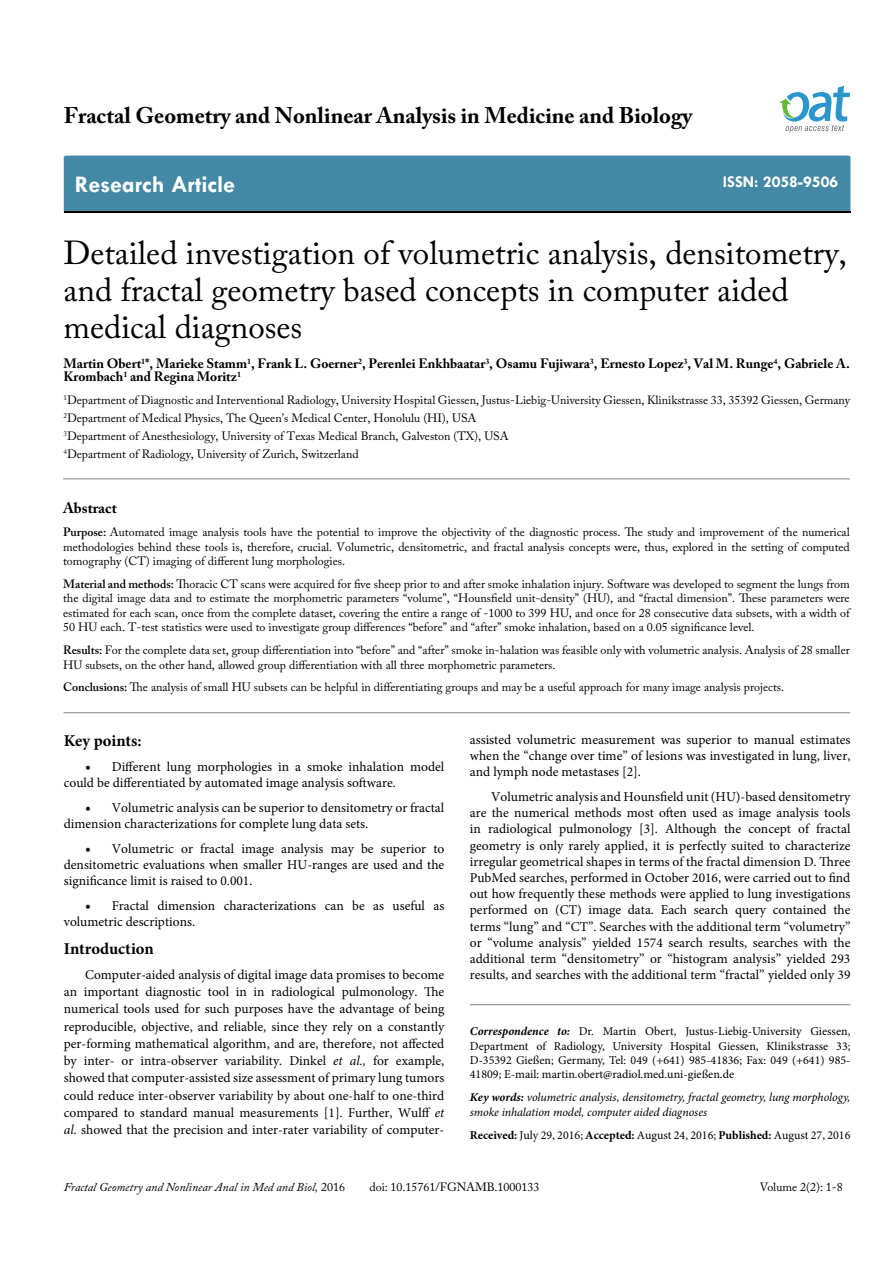
<style>
.page{position:relative;width:893px;height:1263px;background:#fff}
.page>*{position:absolute;margin:0;border:0;box-sizing:border-box;transform-origin:0 0}
.t1{font:33px/37.5px "Adobe Caslon Pro";color:#000}
.t2{font:700 24px "Tw Cen";color:#fff}
.t3{font:700 22.5px "Adobe Caslon Pro";color:#000}
.t4{font:700 16.5px "Minion Pro";color:#000}
.t5{font:700 16.5px "Tw Cen";color:#fff}
.t6{font:700 15px "Adobe Caslon Pro";color:#000}
.t7{font:13.5px/16.2px "Minion Pro";color:#000;text-align:justify}
.t8{font:700 13.5px/12.9px "Adobe Caslon Pro";color:#000}
.t9{font:12px/14.4px "Adobe Caslon Pro";color:#000}
.t10{font:12px/14.4px "Minion Pro";color:#000;text-align:justify}
.t11{font:italic 12px/14.4px "Minion Pro";letter-spacing:-.005em;color:#000}
.t12{font:italic 12px "Adobe Caslon Pro";color:#000}
.s1{font-weight:600}
.s2{font-size:15px}
.s3{font-style:italic}
.s4{font-weight:700;font-style:italic}
.s5{font-weight:700}
.s6{font-style:normal}
</style>
<div class="page">
<div style="left:64px;top:156px;width:786px;height:56px;background:#4389a5"></div>
<svg style="left:779px;top:86px;width:71px;height:47px"></svg>
<hr style="left:63px;top:479px;width:787px;height:1px;background:#808285">
<hr style="left:64px;top:712px;width:786px;height:1px;background:#808285">
<hr style="left:470px;top:1004px;width:380px;height:1px;background:#808285">
<h3 class="t3" style="left:64px;top:102px;width:630px">Fractal Geometry and Nonlinear Analysis in Medicine and Biology</h3>
<h2 class="t2" style="left:75px;top:170px;width:162px">Research Article</h2>
<p class="t5" style="left:723px;top:172px;width:117px">ISSN: 2058-9506</p>
<h1 class="t1" style="left:64px;top:233px;width:785px">Detailed investigation of volumetric analysis, densitometry, and fractal geometry based concepts in computer aided medical diagnoses</h1>
<p class="t8" style="left:64px;top:357px;width:788px">Martin Obert<sup>1</sup>*, Marieke Stamm<sup>1</sup>, Frank L. Goerner<sup>2</sup>, Perenlei Enkhbaatar<sup>3</sup>, Osamu Fujiwara<sup>3</sup>, Ernesto Lopez<sup>3</sup>, Val M. Runge<sup>4</sup>, Gabriele A.<br>Krombach<sup>1</sup> and Regina Moritz<sup>1</sup></p>
<p class="t9" style="left:64px;top:390px;width:788px;line-height:18px"><sup>1</sup>Department of Diagnostic and Interventional Radiology, University Hospital Giessen, Justus-Liebig-University Giessen, Klinikstrasse 33, 35392 Giessen, Germany <sup>2</sup>Department of Medical Physics, The Queen’s Medical Center, Honolulu (HI), USA<br><sup>3</sup>Department of Anesthesiology, University of Texas Medical Branch, Galveston (TX), USA<br><sup>4</sup>Department of Radiology, University of Zurich, Switzerland</p>
<p class="t6" style="left:63px;top:499px;width:55px">Abstract</p>
<p class="t9" style="left:63px;top:525px;width:788px;text-align:justify"><span class="s1">Purpose:</span> Automated image analysis tools have the potential to improve the objectivity of the diagnostic process. The study and improvement of the numerical methodologies behind these tools is, therefore, crucial. Volumetric, densitometric, and fractal analysis concepts were, thus, explored in the setting of computed tomography (CT) imaging of different lung morphologies.</p>
<p class="t9" style="left:63px;top:577px;width:788px;text-align:justify"><span class="s1">Material and methods:</span> Thoracic CT scans were acquired for five sheep prior to and after smoke inhalation injury. Software was developed to segment the lungs from the digital image data and to estimate the morphometric parameters “volume”, “Hounsfield unit-density” (HU), and “fractal dimension”. These parameters were estimated for each scan, once from the complete dataset, covering the entire a range of -1000 to 399 HU, and once for 28 consecutive data subsets, with a width of 50 HU each. T-test statistics were used to investigate group differences “before” and “after” smoke inhalation, based on a 0.05 significance level.</p>
<p class="t9" style="left:63px;top:643px;width:788px"><span class="s1">Results:</span> For the complete data set, group differentiation into “before” and “after” smoke in-halation was feasible only with volumetric analysis. Analysis of 28 smaller<br>HU subsets, on the other hand, allowed group differentiation with all three morphometric parameters.</p>
<p class="t9" style="left:63px;top:680px;width:723px"><span class="s1">Conclusions:</span> The analysis of small HU subsets can be helpful in differentiating groups and may be a useful approach for many image analysis projects.</p>
<p class="t4" style="left:64px;top:729px;width:79px">Key points:</p>
<p class="t7" style="left:64px;top:758px;width:382px;text-indent:21px"><span class="s2">•</span> Different lung morphologies in a smoke inhalation model could be differentiated by automated image analysis software.</p>
<p class="t7" style="left:64px;top:799px;width:382px;text-indent:21px"><span class="s2">•</span> Volumetric analysis can be superior to densitometry or fractal dimension characterizations for complete lung data sets.</p>
<p class="t7" style="left:64px;top:840px;width:382px;text-indent:21px"><span class="s2">•</span> Volumetric or fractal image analysis may be superior to densitometric evaluations when smaller HU-ranges are used and the significance limit is raised to 0.001.</p>
<p class="t7" style="left:64px;top:897px;width:382px;text-indent:21px"><span class="s2">•</span> Fractal dimension characterizations can be as useful as volumetric descriptions.</p>
<p class="t4" style="left:64px;top:937px;width:91px">Introduction</p>
<p class="t7" style="left:64px;top:966px;width:382px;line-height:17.2px;text-indent:21px">Computer-aided analysis of digital image data promises to become an important diagnostic tool in in radiological pulmonology. The numerical tools used for such purposes have the advantage of being reproducible, objective, and reliable, since they rely on a constantly per-forming mathematical algorithm, and are, therefore, not affected by inter- or intra-observer variability. Dinkel <span class="s3">et al.,</span> for example, showed that computer-assisted size assessment of primary lung tumors could reduce inter-observer variability by about one-half to one-third compared to standard manual measurements [1]. Further, Wulff <span class="s3">et al.</span> showed that the precision and inter-rater variability of computer-</p>
<p class="t7" style="left:470px;top:731px;width:382px">assisted volumetric measurement was superior to manual estimates when the “change over time” of lesions was investigated in lung, liver, and lymph node metastases [2].</p>
<p class="t7" style="left:470px;top:789px;width:382px;text-indent:21px">Volumetric analysis and Hounsfield unit (HU)-based densitometry are the numerical methods most often used as image analysis tools in radiological pulmonology [3]. Although the concept of fractal geometry is only rarely applied, it is perfectly suited to characterize irregular geometrical shapes in terms of the fractal dimension D. Three PubMed searches, performed in October 2016, were carried out to find out how frequently these methods were applied to lung investigations performed on (CT) image data. Each search query contained the terms “lung” and “CT”. Searches with the additional term “volumetry” or “volume analysis” yielded 1574 search results, searches with the additional term “densitometry” or “histogram analysis” yielded 293 results, and searches with the additional term “fractal” yielded only 39</p>
<p class="t10" style="left:470px;top:1024px;width:382px"><span class="s4">Correspondence to:</span> Dr. Martin Obert, Justus-Liebig-University Giessen, Department of Radiology, University Hospital Giessen, Klinikstrasse 33; D-35392 Gießen; Germany, Tel: 049 (+641) 985-41836; Fax: 049 (+641) 985- 41809; E-mail: martin.obert@radiol.med.uni-gießen.de</p>
<p class="t11" style="left:470px;top:1090px;width:382px"><span class="s5">Key words:</span> volumetric analysis, densitometry, fractal geometry, lung morphology, smoke inhalation model, computer aided diagnoses</p>
<p class="t10" style="left:470px;top:1128px;width:382px"><span class="s5">Received:</span> July 29, 2016; <span class="s5">Accepted:</span> August 24, 2016; <span class="s5">Published:</span> August 27, 2016</p>
<p class="t12" style="left:64px;top:1180px;width:283px">Fractal Geometry and Nonlinear Anal in Med and Biol, <span class="s6">2016</span></p>
<p class="t9" style="left:369px;top:1180px;width:172px">doi: 10.15761/FGNAMB.1000133</p>
<p class="t9" style="left:760px;top:1180px;width:84px">Volume 2(2): 1-8</p>
</div>
